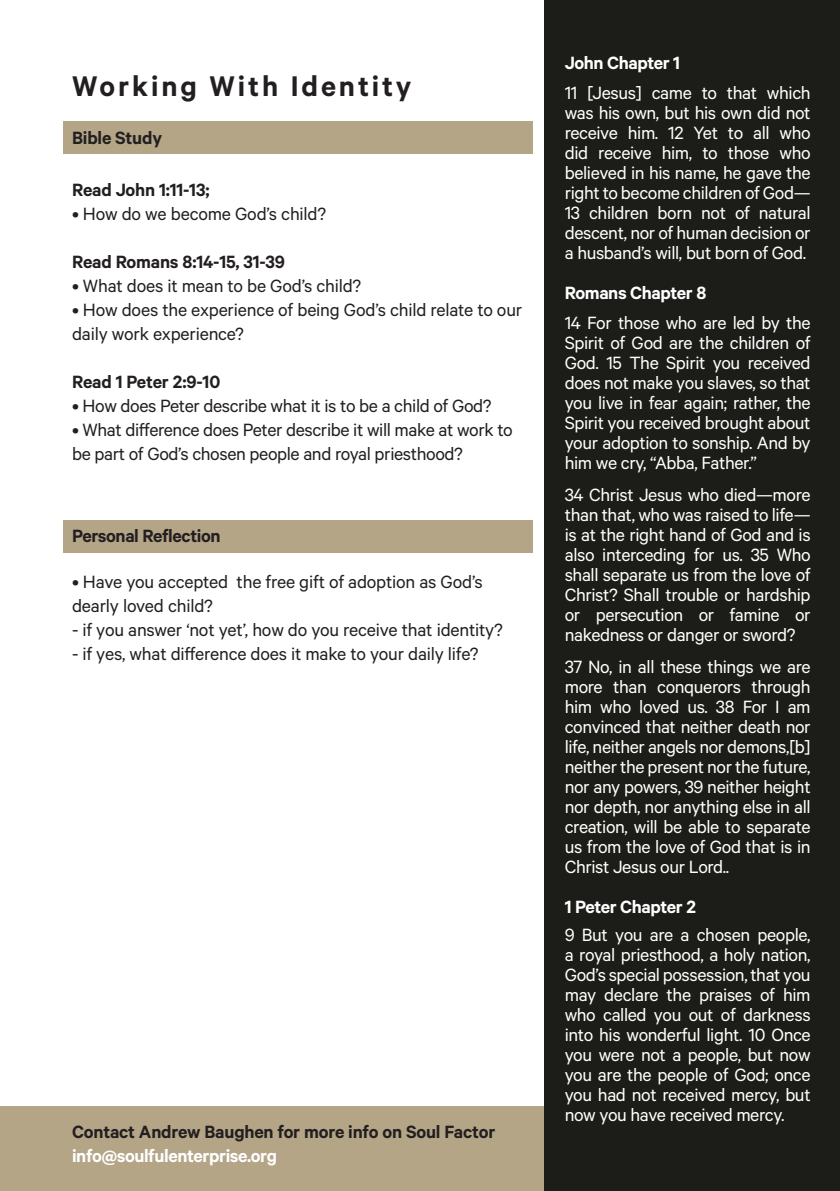
<style>
.page{position:relative;width:840px;height:1191px;background:#fff}
.page>*{position:absolute;margin:0;border:0;box-sizing:border-box;transform-origin:0 0}
.t1{font:600 32px "Calibre";letter-spacing:.09em;color:#231f20}
.t2{font:20px/20px "Calibre";letter-spacing:-.02em;color:#fff;text-align:justify}
.t3{font:20px/24px "Calibre";letter-spacing:-.01em;color:#231f20}
.t4{font:600 20px "Calibre";letter-spacing:-.01em;color:#231f20}
.t5{font:600 20px "Calibre";letter-spacing:-.02em;color:#fff}
</style>
<div class="page">
<div style="left:0;top:1106px;width:556px;height:85px;background:#b4a587"></div>
<div style="left:63px;top:520px;width:469px;height:33px;background:#b4a587"></div>
<div style="left:63px;top:121px;width:469px;height:33px;background:#b4a587"></div>
<div style="left:544px;top:0;width:295px;height:1191px;background:#1c1d18"></div>
<p class="t1" style="left:72px;top:67px;width:341px">Working With Identity</p>
<p class="t4" style="left:72px;top:126px;width:91px">Bible Study</p>
<p class="t4" style="left:72px;top:178px;width:139px">Read John 1:11-13;</p>
<p class="t3" style="left:72px;top:201px;width:255px">• How do we become God’s child?</p>
<p class="t4" style="left:72px;top:250px;width:214px">Read Romans 8:14-15, 31-39</p>
<p class="t3" style="left:72px;top:273px;width:290px">• What does it mean to be God’s child?</p>
<p class="t3" style="left:72px;top:297px;width:451px">• How does the experience of being God’s child relate to our daily work experience?</p>
<p class="t4" style="left:72px;top:370px;width:150px">Read 1 Peter 2:9-10</p>
<p class="t3" style="left:72px;top:393px;width:421px">• How does Peter describe what it is to be a child of God?</p>
<p class="t3" style="left:72px;top:417px;width:442px">• What difference does Peter describe it will make at work to be part of God’s chosen people and royal priesthood?</p>
<p class="t4" style="left:72px;top:524px;width:150px">Personal Reflection</p>
<p class="t3" style="left:72px;top:569px;width:412px">• Have you accepted the free gift of adoption as God’s dearly loved child?</p>
<p class="t3" style="left:72px;top:617px;width:432px">- if you answer ‘not yet’, how do you receive that identity?</p>
<p class="t3" style="left:72px;top:641px;width:407px">- if yes, what difference does it make to your daily life?</p>
<p class="t4" style="left:72px;top:1120px;width:424px">Contact Andrew Baughen for more info on Soul Factor</p>
<p class="t5" style="left:72px;top:1144px;width:206px">info@soulfulenterprise.org</p>
<p class="t5" style="left:564px;top:51px;width:117px">John Chapter 1</p>
<p class="t2" style="left:564px;top:82px;width:247px">11 [Jesus] came to that which was his own, but his own did not receive him. 12 Yet to all who did receive him, to those who believed in his name, he gave the right to become children of God— 13 children born not of natural descent, nor of human decision or a husband’s will, but born of God.</p>
<p class="t5" style="left:564px;top:281px;width:143px">Romans Chapter 8</p>
<p class="t2" style="left:564px;top:312px;width:247px">14 For those who are led by the Spirit of God are the children of God. 15 The Spirit you received does not make you slaves, so that you live in fear again; rather, the Spirit you received brought about your adoption to sonship. And by him we cry, “Abba, Father.”</p>
<p class="t2" style="left:564px;top:484px;width:247px">34 Christ Jesus who died—more than that, who was raised to life— is at the right hand of God and is also interceding for us. 35 Who shall separate us from the love of Christ? Shall trouble or hardship or persecution or famine or nakedness or danger or sword?</p>
<p class="t2" style="left:564px;top:656px;width:247px">37 No, in all these things we are more than conquerors through him who loved us. 38 For I am convinced that neither death nor life, neither angels nor demons,[b] neither the present nor the future, nor any powers, 39 neither height nor depth, nor anything else in all creation, will be able to separate us from the love of God that is in Christ Jesus our Lord..</p>
<p class="t5" style="left:564px;top:895px;width:133px">1 Peter Chapter 2</p>
<p class="t2" style="left:564px;top:924px;width:247px">9 But you are a chosen people, a royal priesthood, a holy nation, God’s special possession, that you may declare the praises of him who called you out of darkness into his wonderful light. 10 Once you were not a people, but now you are the people of God; once you had not received mercy, but now you have received mercy.</p>
</div>
